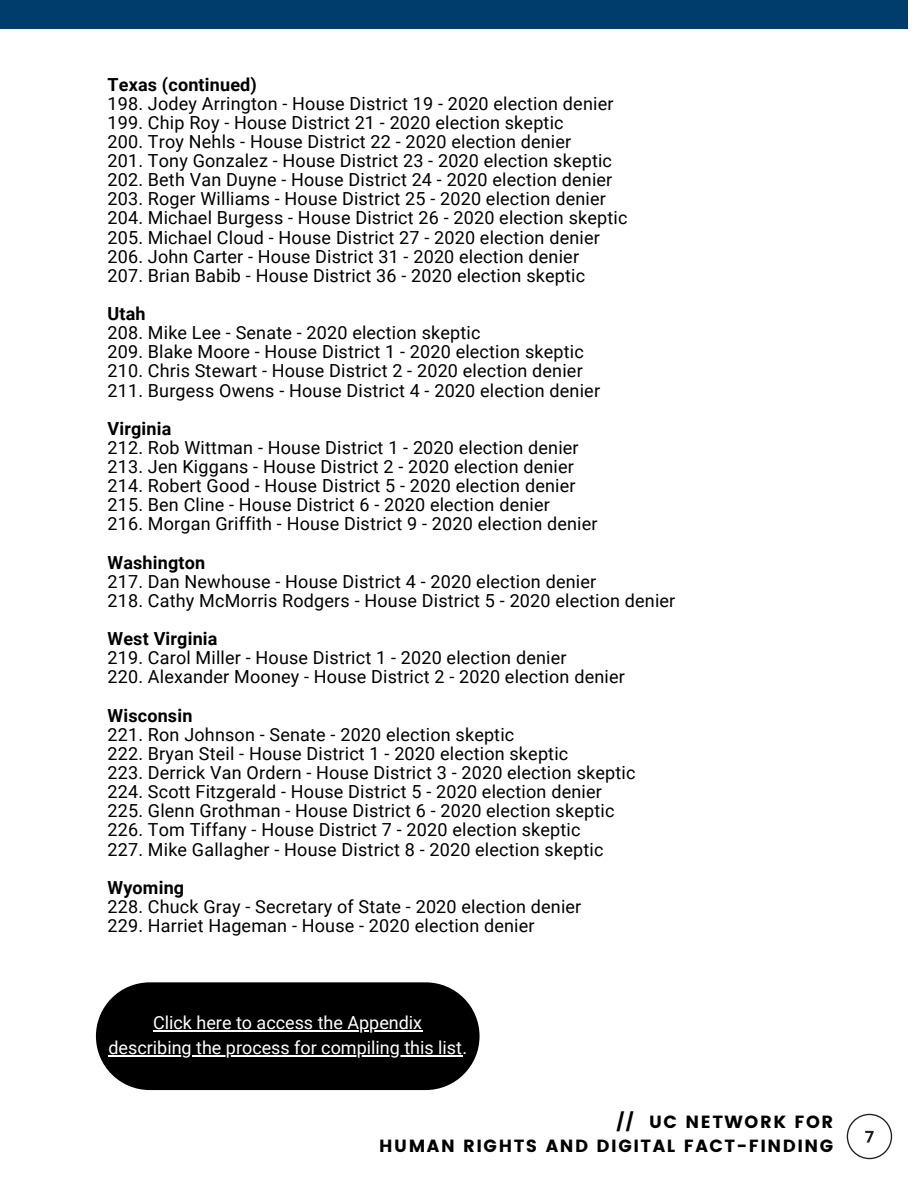
<style>
.page{position:relative;width:918px;height:1188px;background:#fff}
.page>*{position:absolute;margin:0;border:0;box-sizing:border-box;transform-origin:0 0}
.t1{font:18px/19.2px "Roboto";letter-spacing:.01em;color:#000}
.t2{font:18px/24.8px "Roboto";color:#fff;text-align:center}
.t3{font:700 18px "Roboto";letter-spacing:.01em;color:#000}
.t4{font:17.55px/23.7px "Poppins";letter-spacing:.09em;color:#000;text-align:right}
</style>
<div class="page">
<div style="left:0;top:0;width:907px;height:29px;background:#003c6c"></div>
<div style="left:96px;top:982px;width:384px;height:108px;background:#000;border-radius:54px"></div>
<hr style="left:153px;top:1031px;width:270px;height:1px;background:#fff">
<hr style="left:108px;top:1055px;width:355px;height:1px;background:#fff">
<svg style="left:847px;top:1114px;width:45px;height:45px"></svg>
<p class="t3" style="left:107px;top:74px;width:151px">Texas (continued)</p>
<p class="t1" style="left:107px;top:94px;width:522px">198. Jodey Arrington - House District 19 - 2020 election denier 199. Chip Roy - House District 21 - 2020 election skeptic<br>200. Troy Nehls - House District 22 - 2020 election denier<br>201. Tony Gonzalez - House District 23 - 2020 election skeptic 202. Beth Van Duyne - House District 24 - 2020 election denier 203. Roger Williams - House District 25 - 2020 election denier 204. Michael Burgess - House District 26 - 2020 election skeptic 205. Michael Cloud - House District 27 - 2020 election denier 206. John Carter - House District 31 - 2020 election denier<br>207. Brian Babib - House District 36 - 2020 election skeptic</p>
<p class="t3" style="left:107px;top:303px;width:40px">Utah</p>
<p class="t1" style="left:107px;top:323px;width:494px">208. Mike Lee - Senate - 2020 election skeptic<br>209. Blake Moore - House District 1 - 2020 election skeptic 210. Chris Stewart - House District 2 - 2020 election denier 211. Burgess Owens - House District 4 - 2020 election denier</p>
<p class="t3" style="left:107px;top:418px;width:65px">Virginia</p>
<p class="t1" style="left:107px;top:438px;width:492px">212. Rob Wittman - House District 1 - 2020 election denier 213. Jen Kiggans - House District 2 - 2020 election denier 214. Robert Good - House District 5 - 2020 election denier 215. Ben Cline - House District 6 - 2020 election denier<br>216. Morgan Griffith - House District 9 - 2020 election denier</p>
<p class="t3" style="left:107px;top:552px;width:99px">Washington</p>
<p class="t1" style="left:107px;top:572px;width:569px">217. Dan Newhouse - House District 4 - 2020 election denier<br>218. Cathy McMorris Rodgers - House District 5 - 2020 election denier</p>
<p class="t3" style="left:107px;top:628px;width:112px">West Virginia</p>
<p class="t1" style="left:107px;top:649px;width:519px">219. Carol Miller - House District 1 - 2020 election denier<br>220. Alexander Mooney - House District 2 - 2020 election denier</p>
<p class="t3" style="left:107px;top:705px;width:86px">Wisconsin</p>
<p class="t1" style="left:107px;top:725px;width:529px">221. Ron Johnson - Senate - 2020 election skeptic<br>222. Bryan Steil - House District 1 - 2020 election skeptic<br>223. Derrick Van Ordern - House District 3 - 2020 election skeptic 224. Scott Fitzgerald - House District 5 - 2020 election denier 225. Glenn Grothman - House District 6 - 2020 election skeptic 226. Tom Tiffany - House District 7 - 2020 election skeptic<br>227. Mike Gallagher - House District 8 - 2020 election skeptic</p>
<p class="t3" style="left:107px;top:877px;width:78px">Wyoming</p>
<p class="t1" style="left:107px;top:897px;width:475px">228. Chuck Gray - Secretary of State - 2020 election denier<br>229. Harriet Hageman - House - 2020 election denier</p>
<p class="t2" style="left:108px;top:1011px;width:360px">Click here to access the Appendix<br>describing the process for compiling this list.</p>
<p class="t4" style="left:379px;top:1110px;width:456px">// UC NETWORK FOR<br>HUMAN RIGHTS AND DIGITAL FACT-FINDING</p>
</div>
